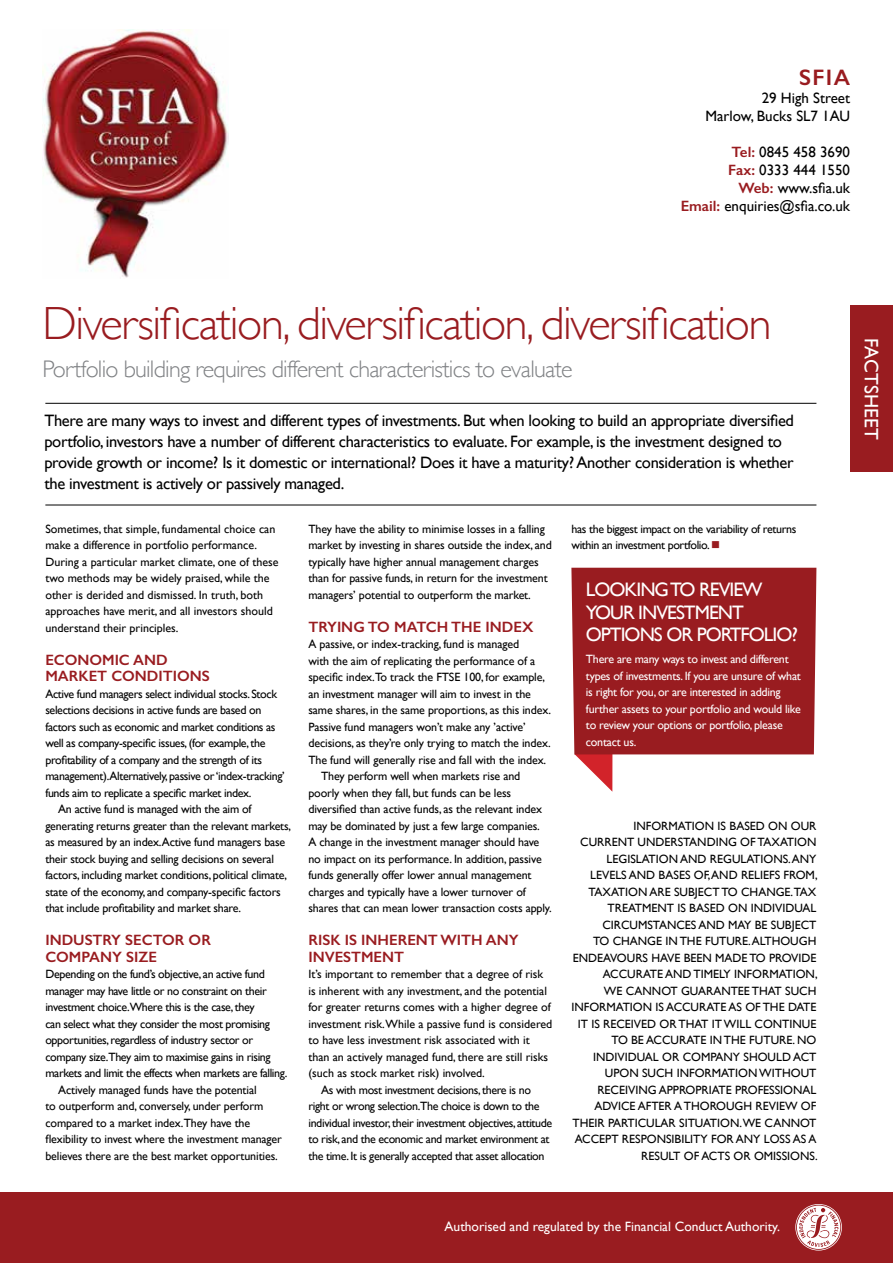
<style>
.page{position:relative;width:893px;height:1263px;background:#fff}
.page>*{position:absolute;margin:0;border:0;box-sizing:border-box;transform-origin:0 0}
.t1{font:300 46.5px "Gill Sans";letter-spacing:-.03em;color:#991c20}
.t2{font:300 24px "Gill Sans";letter-spacing:-.03em;color:#808285}
.t3{font:600 22.5px "Gill Sans";color:#991c20}
.t4{font:19.5px/22.5px "Gill Sans";letter-spacing:-.05em;color:#fff}
.t5{font:19.5px "Gill Sans";letter-spacing:.01em;color:#fff}
.t6{font:16.5px/21px "Gill Sans";letter-spacing:-.02em;color:#000}
.t7{font:600 15px/16.5px "Gill Sans";color:#991c20}
.t8{font:15px/18px "Gill Sans";color:#000;text-align:right}
.t9{font:13.5px "Gill Sans";color:#fff}
.t10{font:12px/16.5px "Gill Sans";letter-spacing:-.01em;color:#000}
.t11{font:12px/16.5px "Gill Sans";letter-spacing:-.03em;color:#000}
.t12{font:12px/16.5px "Gill Sans";letter-spacing:-.02em;color:#fff}
.s1{font-weight:600;color:#991c20}
.s2{color:#991c20}
</style>
<div class="page">
<hr style="left:45px;top:505px;width:771px;height:1px;background:#000">
<hr style="left:45px;top:403px;width:771px;height:1px;background:#000">
<svg style="left:574px;top:754px;width:38px;height:38px"></svg>
<div style="left:571px;top:568px;width:245px;height:186px;background:#991c20"></div>
<div style="left:0;top:1192px;width:893px;height:71px;background:#991c20"></div>
<div style="left:850px;top:306px;width:43px;height:166px;background:#991c20"></div>
<img style="left:42px;top:30px;width:186px;height:248px">
<svg style="left:795px;top:1204px;width:47px;height:46px"></svg>
<h3 class="t3" style="left:799px;top:64px;width:52px">SFIA</h3>
<p class="t8" style="left:705px;top:89px;width:146px">29 High Street<br>Marlow, Bucks SL7 1AU</p>
<p class="t8" style="left:681px;top:143px;width:171px"><span class="s1">Tel:</span> 0845 458 3690<br><span class="s1">Fax:</span> 0333 444 1550<br><span class="s1">Web:</span> www.sfia.uk<br><span class="s1">Email:</span> enquiries@sfia.co.uk</p>
<h1 class="t1" style="left:43px;top:297px;width:730px">Diversification, diversification, diversification</h1>
<h2 class="t2" style="left:43px;top:356px;width:532px">Portfolio building requires different characteristics to evaluate</h2>
<p class="t6" style="left:44px;top:409px;width:751px">There are many ways to invest and different types of investments. But when looking to build an appropriate diversified portfolio, investors have a number of different characteristics to evaluate. For example, is the investment designed to provide growth or income? Is it domestic or international? Does it have a maturity? Another consideration is whether the investment is actively or passively managed.</p>
<p class="t10" style="left:45px;top:520px;width:235px">Sometimes, that simple, fundamental choice can make a difference in portfolio performance.<br>During a particular market climate, one of these two methods may be widely praised, while the other is derided and dismissed. In truth, both approaches have merit, and all investors should understand their principles.</p>
<p class="t7" style="left:45px;top:651px;width:166px">ECONOMIC AND<br>MARKET CONDITIONS</p>
<p class="t11" style="left:45px;top:685px;width:233px">Active fund managers select individual stocks. Stock</p>
<p class="t11" style="left:45px;top:702px;width:217px">selections decisions in active funds are based on</p>
<p class="t11" style="left:45px;top:718px;width:232px">factors such as economic and market conditions as</p>
<p class="t11" style="left:45px;top:735px;width:222px">well as company-specific issues, (for example, the</p>
<p class="t11" style="left:45px;top:751px;width:218px">profitability of a company and the strength of its</p>
<p class="t11" style="left:45px;top:768px;width:241px">management).Alternatively, passive or ‘index-tracking’</p>
<p class="t11" style="left:45px;top:784px;width:208px">funds aim to replicate a specific market index.</p>
<p class="t10" style="left:58px;top:801px;width:195px">An active fund is managed with the aim of</p>
<p class="t10" style="left:45px;top:817px;width:247px">generating returns greater than the relevant markets,</p>
<p class="t10" style="left:45px;top:834px;width:241px">as measured by an index.Active fund managers base</p>
<p class="t10" style="left:45px;top:850px;width:230px">their stock buying and selling decisions on several</p>
<p class="t10" style="left:45px;top:867px;width:243px">factors, including market conditions, political climate,</p>
<p class="t10" style="left:45px;top:883px;width:237px">state of the economy, and company-specific factors</p>
<p class="t10" style="left:45px;top:900px;width:197px">that include profitability and market share.</p>
<p class="t7" style="left:45px;top:932px;width:167px">INDUSTRY SECTOR OR<br>COMPANY SIZE</p>
<p class="t11" style="left:45px;top:966px;width:221px">Depending on the fund’s objective, an active fund</p>
<p class="t11" style="left:45px;top:982px;width:223px">manager may have little or no constraint on their</p>
<p class="t11" style="left:45px;top:999px;width:211px">investment choice.Where this is the case, they</p>
<p class="t11" style="left:45px;top:1015px;width:226px">can select what they consider the most promising</p>
<p class="t11" style="left:45px;top:1032px;width:209px">opportunities, regardless of industry sector or</p>
<p class="t11" style="left:45px;top:1048px;width:227px">company size.They aim to maximise gains in rising</p>
<p class="t11" style="left:45px;top:1065px;width:243px">markets and limit the effects when markets are falling.</p>
<p class="t10" style="left:58px;top:1081px;width:200px">Actively managed funds have the potential</p>
<p class="t10" style="left:45px;top:1098px;width:219px">to outperform and, conversely, under perform</p>
<p class="t10" style="left:45px;top:1114px;width:206px">compared to a market index.They have the</p>
<p class="t10" style="left:45px;top:1131px;width:238px">flexibility to invest where the investment manager</p>
<p class="t10" style="left:45px;top:1147px;width:234px">believes there are the best market opportunities.</p>
<p class="t10" style="left:308px;top:520px;width:245px">They have the ability to minimise losses in a falling market by investing in shares outside the index, and typically have higher annual management charges than for passive funds, in return for the investment managers’ potential to outperform the market.</p>
<p class="t7" style="left:308px;top:618px;width:227px">TRYING TO MATCH THE INDEX</p>
<p class="t10" style="left:308px;top:636px;width:212px">A passive, or index-tracking, fund is managed</p>
<p class="t10" style="left:308px;top:652px;width:228px">with the aim of replicating the performance of a</p>
<p class="t10" style="left:308px;top:669px;width:238px">specific index.To track the FTSE 100, for example,</p>
<p class="t10" style="left:308px;top:685px;width:224px">an investment manager will aim to invest in the</p>
<p class="t10" style="left:308px;top:702px;width:244px">same shares, in the same proportions, as this index.</p>
<p class="t10" style="left:308px;top:718px;width:219px">Passive fund managers won’t make any ’active’</p>
<p class="t10" style="left:308px;top:735px;width:244px">decisions, as they’re only trying to match the index.</p>
<p class="t10" style="left:308px;top:751px;width:239px">The fund will generally rise and fall with the index.</p>
<p class="t10" style="left:321px;top:768px;width:201px">They perform well when markets rise and</p>
<p class="t10" style="left:308px;top:784px;width:204px">poorly when they fall, but funds can be less</p>
<p class="t10" style="left:308px;top:801px;width:235px">diversified than active funds, as the relevant index</p>
<p class="t10" style="left:308px;top:817px;width:233px">may be dominated by just a few large companies.</p>
<p class="t10" style="left:308px;top:834px;width:232px">A change in the investment manager should have</p>
<p class="t10" style="left:308px;top:850px;width:235px">no impact on its performance. In addition, passive</p>
<p class="t10" style="left:308px;top:867px;width:225px">funds generally offer lower annual management</p>
<p class="t10" style="left:308px;top:883px;width:219px">charges and typically have a lower turnover of</p>
<p class="t10" style="left:308px;top:900px;width:245px">shares that can mean lower transaction costs apply.</p>
<p class="t7" style="left:308px;top:932px;width:212px">RISK IS INHERENT WITH ANY<br>INVESTMENT</p>
<p class="t10" style="left:308px;top:966px;width:236px">It’s important to remember that a degree of risk</p>
<p class="t10" style="left:308px;top:982px;width:240px">is inherent with any investment, and the potential</p>
<p class="t10" style="left:308px;top:999px;width:244px">for greater returns comes with a higher degree of</p>
<p class="t10" style="left:308px;top:1015px;width:245px">investment risk.While a passive fund is considered</p>
<p class="t10" style="left:308px;top:1032px;width:223px">to have less investment risk associated with it</p>
<p class="t10" style="left:308px;top:1048px;width:241px">than an actively managed fund, there are still risks</p>
<p class="t10" style="left:308px;top:1065px;width:178px">(such as stock market risk) involved.</p>
<p class="t11" style="left:321px;top:1081px;width:211px">As with most investment decisions, there is no</p>
<p class="t11" style="left:308px;top:1098px;width:233px">right or wrong selection.The choice is down to the</p>
<p class="t11" style="left:308px;top:1114px;width:245px">individual investor, their investment objectives, attitude</p>
<p class="t11" style="left:308px;top:1131px;width:243px">to risk, and the economic and market environment at</p>
<p class="t11" style="left:308px;top:1147px;width:238px">the time. It is generally accepted that asset allocation</p>
<p class="t11" style="left:571px;top:520px;width:226px">has the biggest impact on the variability of returns within an investment portfolio. <span class="s2">■</span></p>
<h3 class="t4" style="left:586px;top:578px;width:213px">LOOKING TO REVIEW<br>YOUR INVESTMENT<br>OPTIONS OR PORTFOLIO?</h3>
<p class="t12" style="left:586px;top:651px;width:217px">There are many ways to invest and different types of investments. If you are unsure of what is right for you, or are interested in adding further assets to your portfolio and would like to review your options or portfolio, please contact us.</p>
<p class="t10" style="left:571px;top:817px;width:248px;text-align:right">INFORMATION IS BASED ON OUR<br>CURRENT UNDERSTANDING OF TAXATION LEGISLATION AND REGULATIONS. ANY LEVELS AND BASES OF, AND RELIEFS FROM, TAXATION ARE SUBJECT TO CHANGE.TAX TREATMENT IS BASED ON INDIVIDUAL CIRCUMSTANCES AND MAY BE SUBJECT<br>TO CHANGE IN THE FUTURE. ALTHOUGH ENDEAVOURS HAVE BEEN MADE TO PROVIDE ACCURATE AND TIMELY INFORMATION,<br>WE CANNOT GUARANTEE THAT SUCH INFORMATION IS ACCURATE AS OF THE DATE IT IS RECEIVED OR THAT IT WILL CONTINUE TO BE ACCURATE IN THE FUTURE. NO INDIVIDUAL OR COMPANY SHOULD ACT UPON SUCH INFORMATION WITHOUT RECEIVING APPROPRIATE PROFESSIONAL ADVICE AFTER A THOROUGH REVIEW OF THEIR PARTICULAR SITUATION.WE CANNOT ACCEPT RESPONSIBILITY FOR ANY LOSS AS A RESULT OF ACTS OR OMISSIONS.</p>
<p class="t9" style="left:445px;top:1218px;width:337px">Authorised and regulated by the Financial Conduct Authority.</p>
<h3 class="t5" style="left:882px;top:338px;width:104px;rotate:90deg">FACTSHEET</h3>
</div>
